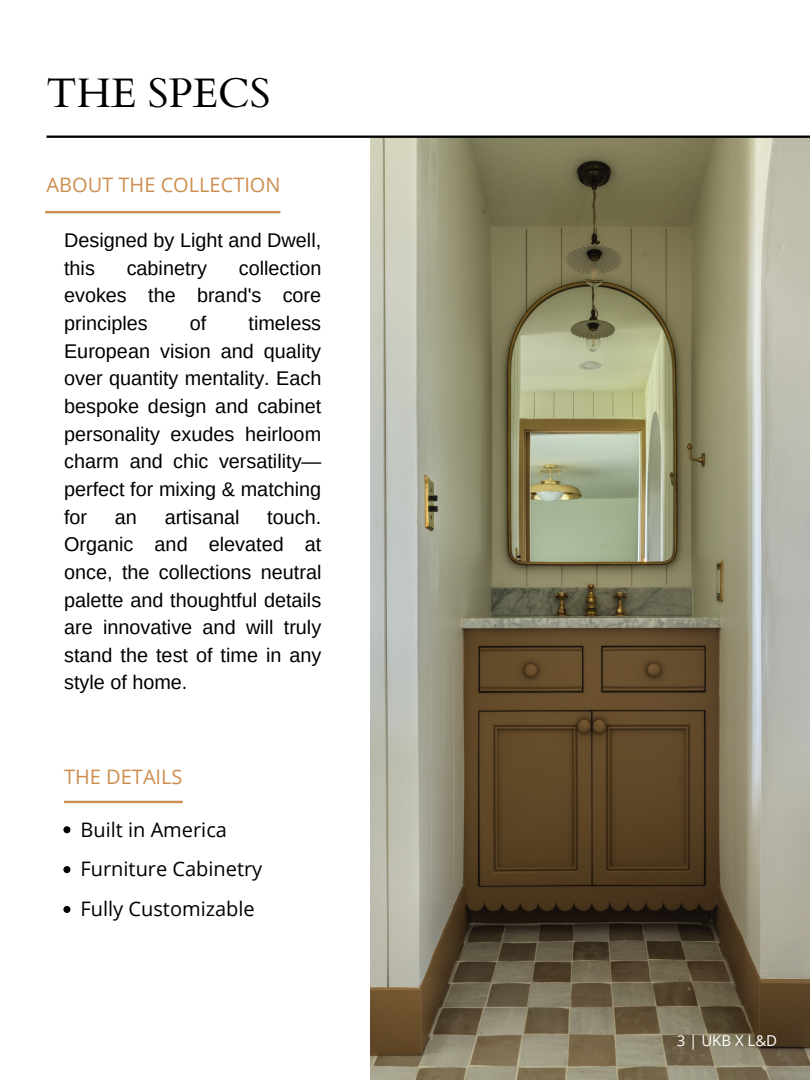
<style>
.page{position:relative;width:810px;height:1080px;background:#fff}
.page>*{position:absolute;margin:0;border:0;box-sizing:border-box;transform-origin:0 0}
.t1{font:41.25px "Cardo";color:#000}
.t2{font:20px/39.9px "Open Sans";color:#000}
.t3{font:20px "Open Sans";color:#cd8f4f}
.t4{font:19.81px/27.6px "Arimo";color:#000;text-align:justify}
.t5{font:15px "Open Sans";color:#fff}
</style>
<div class="page">
<img style="left:370px;top:138px;width:440px;height:942px">
<hr style="left:47px;top:136px;width:763px;height:2px;background:#000">
<hr style="left:64px;top:801px;width:119px;height:2px;background:#cd8f4f">
<hr style="left:45px;top:211px;width:235px;height:2px;background:#cd8f4f">
<svg style="left:63px;top:826px;width:7px;height:7px"></svg>
<svg style="left:63px;top:866px;width:7px;height:7px"></svg>
<svg style="left:63px;top:906px;width:7px;height:7px"></svg>
<h1 class="t1" style="left:47px;top:66px;width:225px">THE SPECS</h1>
<p class="t3" style="left:47px;top:171px;width:236px">ABOUT THE COLLECTION</p>
<p class="t4" style="left:64px;top:226px;width:259px">Designed by Light and Dwell, this</p>
<p class="t4" style="left:64px;top:254px;width:259px;text-indent:175px">collection evokes the brand's core principles</p>
<p class="t4" style="left:127px;top:254px;width:82px">cabinetry</p>
<p class="t4" style="left:64px;top:309px;width:259px;text-indent:184px">timeless European vision and quality over quantity mentality. Each bespoke design and cabinet personality exudes heirloom charm and chic versatility— perfect for mixing &amp; matching for</p>
<p class="t4" style="left:190px;top:309px;width:18px">of</p>
<p class="t4" style="left:64px;top:503px;width:259px;text-indent:203px">touch.<br>Organic and elevated at once, the collections neutral palette and thoughtful details are innovative and will truly stand the test of time in any style of home.</p>
<p class="t4" style="left:115px;top:503px;width:24px">an</p>
<p class="t4" style="left:165px;top:503px;width:76px">artisanal</p>
<p class="t3" style="left:64px;top:763px;width:120px">THE DETAILS</p>
<p class="t2" style="left:81px;top:809px;width:183px">Built in America<br>Furniture Cabinetry<br>Fully Customizable</p>
<p class="t5" style="left:677px;top:1030px;width:102px">3 | UKB X L&amp;D</p>
</div>
